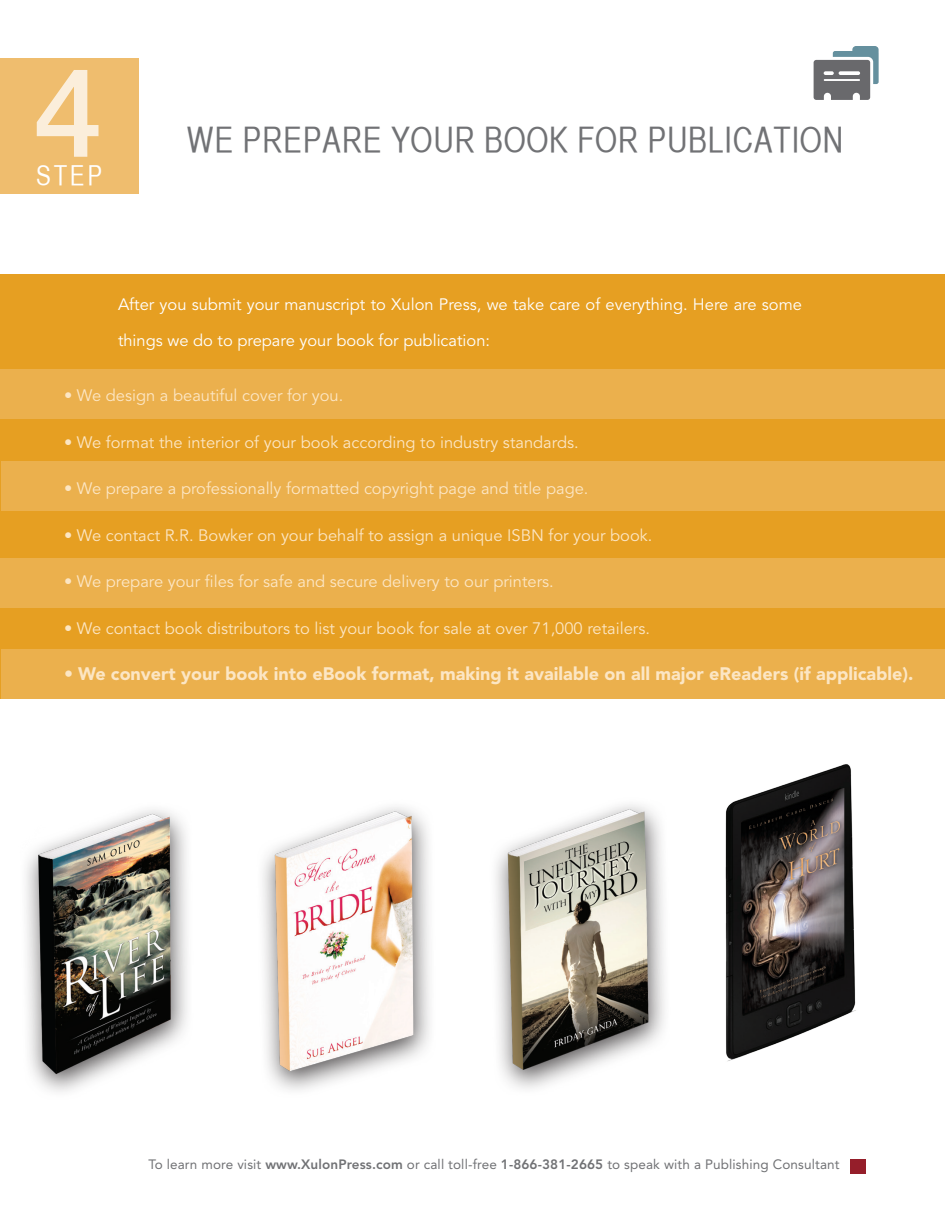
<style>
.page{position:relative;width:945px;height:1215px;background:#fff}
.page>*{position:absolute;margin:0;border:0;box-sizing:border-box;transform-origin:0 0}
.t1{font:34.5px "Helvetica CY Plain";letter-spacing:.02em;color:#717275}
.t2{font:27px "Helvetica CY Plain";color:#fff}
.t3{font:900 18px "Avenir";color:#fce6c4}
.t4{font:16.5px "Avenir";color:#fce6c4}
.t5{font:16.5px/36px "Avenir";color:#fff}
.t6{font:13.5px "Avenir";letter-spacing:.01em;color:#717275}
.s1{font-weight:800}
</style>
<div class="page">
<img style="left:26px;top:764px;width:830px;height:328px">
<div style="left:0;top:274px;width:945px;height:424px;background:#e69f22"></div>
<div style="left:851px;top:1159px;width:15px;height:14px;background:#951e2a"></div>
<svg style="left:814px;top:46px;width:65px;height:54px"></svg>
<div style="left:0;top:58px;width:138px;height:136px;background:#efbd6e"></div>
<svg style="left:37px;top:70px;width:62px;height:87px"></svg>
<div style="left:0;top:369px;width:945px;height:50px;background:#ebb04d"></div>
<div style="left:1px;top:461px;width:944px;height:50px;background:#ebb04d"></div>
<div style="left:0;top:558px;width:945px;height:50px;background:#ebb04d"></div>
<div style="left:1px;top:649px;width:944px;height:50px;background:#ebb04d"></div>
<h2 class="t2" style="left:36px;top:161px;width:50px">STEP</h2>
<h1 class="t1" style="left:187px;top:120px;width:658px">WE PREPARE YOU R BOOK FOR PUBLICATION</h1>
<p class="t5" style="left:118px;top:287px;width:685px">After you submit your manuscript to Xulon Press, we take care of everything. Here are some things we do to prepare your book for publication:</p>
<p class="t4" style="left:64px;top:386px;width:281px">• We design a beautiful cover for you.</p>
<p class="t4" style="left:64px;top:432px;width:516px">• We format the interior of your book according to industry standards.</p>
<p class="t4" style="left:64px;top:479px;width:526px">• We prepare a professionally formatted copyright page and title page.</p>
<p class="t4" style="left:64px;top:525px;width:590px">• We contact R.R. Bowker on your behalf to assign a unique ISBN for your book.</p>
<p class="t4" style="left:64px;top:572px;width:491px">• We prepare your files for safe and secure delivery to our printers.</p>
<p class="t4" style="left:64px;top:618px;width:587px">• We contact book distributors to list your book for sale at over 71,000 retailers.</p>
<p class="t3" style="left:64px;top:663px;width:851px">• We convert your book into eBook format, making it available on all major eReaders (if applicable).</p>
<p class="t6" style="left:148px;top:1157px;width:693px">To learn more visit <span class="s1">www.XulonPress.com</span> or call toll-free <span class="s1">1-866-381-2665</span> to speak with a Publishing Consultant</p>
</div>
